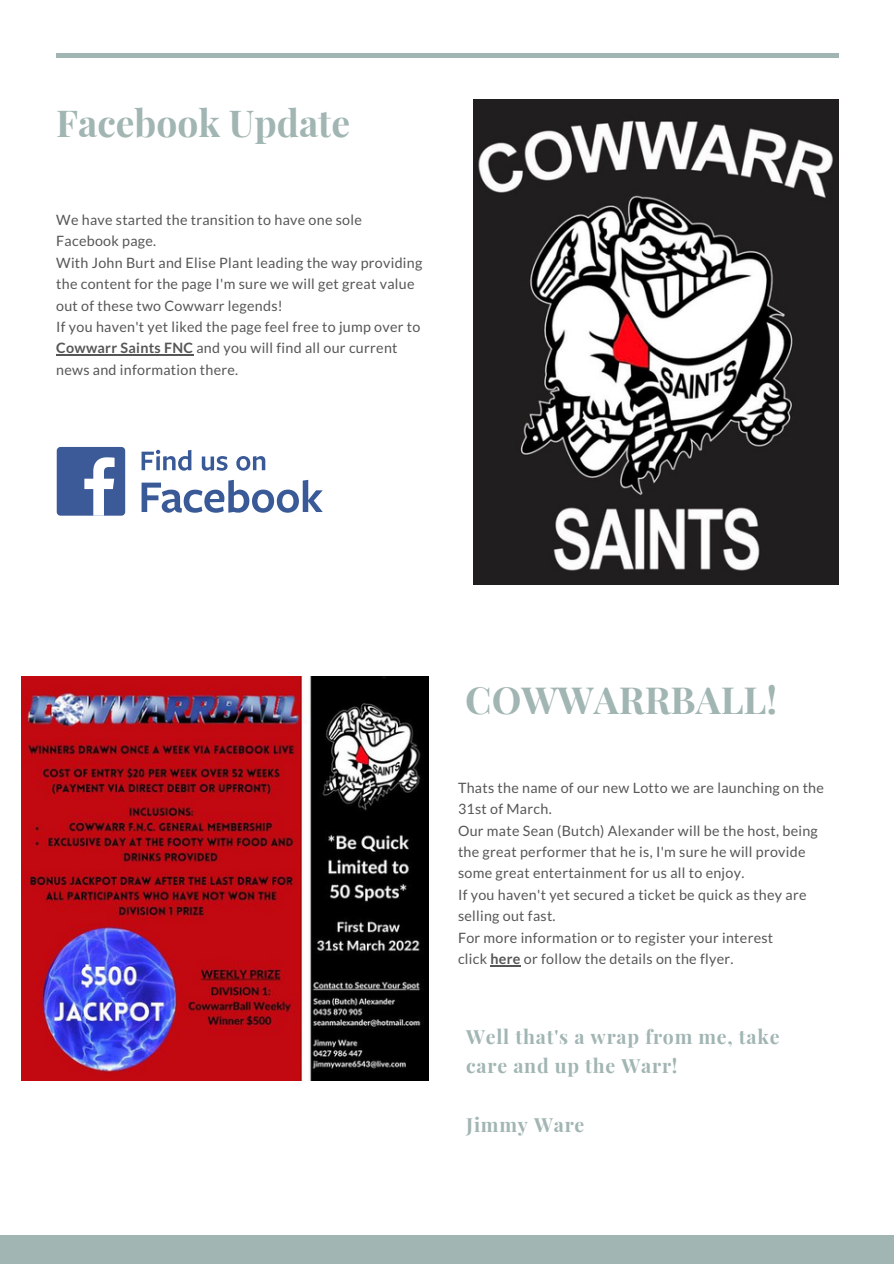
<style>
.page{position:relative;width:894px;height:1264px;background:#fff}
.page>*{position:absolute;margin:0;border:0;box-sizing:border-box;transform-origin:0 0}
.t1{font:700 37.35px "Playfair Display";color:#a1b5b3}
.t2{font:700 37.2px "Playfair Display";color:#a1b5b3}
.t3{font:700 19.5px/29.2px "Playfair Display";letter-spacing:.04em;color:#a1b5b3}
.t4{font:14.25px/21.5px "Lato";letter-spacing:.02em;color:#565656}
.s1{font-weight:700}
</style>
<div class="page">
<div style="left:0;top:1235px;width:893px;height:28px;background:#a1b5b3"></div>
<hr style="left:56px;top:53px;width:782px;height:4px;background:#a1b5b3">
<img style="left:473px;top:99px;width:365px;height:485px">
<img style="left:21px;top:676px;width:407px;height:404px">
<svg style="left:141px;top:450px;width:50px;height:20px"></svg>
<svg style="left:202px;top:456px;width:25px;height:14px"></svg>
<svg style="left:236px;top:456px;width:29px;height:14px"></svg>
<svg style="left:141px;top:480px;width:181px;height:33px"></svg>
<div style="left:57px;top:447px;width:68px;height:68px;background:#3d5a98;border-radius:4px"></div>
<svg style="left:84px;top:457px;width:30px;height:58px"></svg>
<hr style="left:490px;top:965px;width:30px;height:1px;background:#565656">
<hr style="left:56px;top:354px;width:137px;height:2px;background:#565656">
<p class="t2" style="left:56px;top:96px;width:295px">Facebook Update</p>
<p class="t4" style="left:56px;top:209px;width:307px">We have started the transition to have one sole<br>Facebook page.</p>
<p class="t4" style="left:56px;top:251px;width:367px">With John Burt and Elise Plant leading the way providing the content for the page I'm sure we will get great value out of these two Cowwarr legends!</p>
<p class="t4" style="left:56px;top:316px;width:365px">If you haven't yet liked the page feel free to jump over to<br><span class="s1">Cowwarr Saints FNC</span> and you will find all our current news and information there.</p>
<p class="t1" style="left:465px;top:673px;width:313px">COWWARRBALL!</p>
<p class="t4" style="left:458px;top:776px;width:367px">Thats the name of our new Lotto we are launching on the<br>31st of March.</p>
<p class="t4" style="left:458px;top:819px;width:361px">Our mate Sean (Butch) Alexander will be the host, being the great performer that he is, I'm sure he will provide some great entertainment for us all to enjoy.</p>
<p class="t4" style="left:458px;top:883px;width:350px">If you haven't yet secured a ticket be quick as they are selling out fast.</p>
<p class="t4" style="left:458px;top:926px;width:316px">For more information or to register your interest</p>
<p class="t4" style="left:458px;top:947px;width:277px">click <span class="s1">here</span> or follow the details on the flyer.</p>
<p class="t3" style="left:466px;top:1021px;width:315px">Well that's a wrap from me, take care and up the Warr!</p>
<p class="t3" style="left:466px;top:1108px;width:120px">Jimmy Ware</p>
</div>
